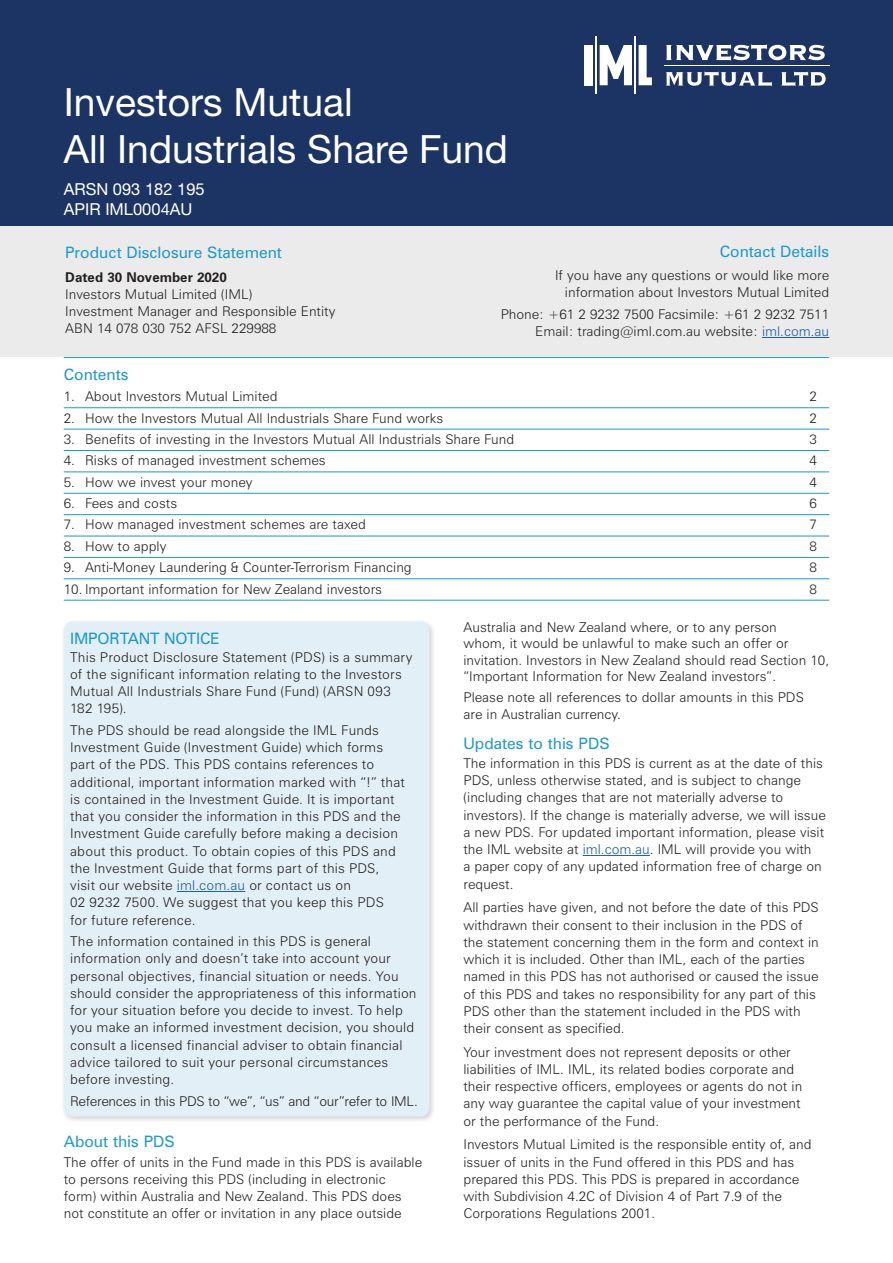
<style>
.page{position:relative;width:893px;height:1263px;background:#fff}
.page>*{position:absolute;margin:0;border:0;box-sizing:border-box;transform-origin:0 0}
.t1{font:39px/46.8px "Helvetica Neue";color:#fff}
.t2{font:16.5px/19.8px "Helvetica Neue";color:#fff}
.heading_2{font:15.75px "Zurich BT";color:#1c99cd}
.body{font:15.75px "Zurich BT";color:#1c99cd}
.body-2{font:300 13.5px/17.2px "Zurich BT";color:#231f20}
.bullets{font:300 13.5px "Zurich BT";color:#231f20}
.body-3{font:300 13.5px "Zurich BT";letter-spacing:-.02em;color:#231f20}
.body-4{font:700 13.5px "Zurich BT";color:#231f20}
.s1{color:#175d9e}
</style>
<div class="page">
<div style="left:0;top:225px;width:893px;height:132px;background:#ebebec"></div>
<div style="left:0;top:0;width:893px;height:225px;background:#1b3463"></div>
<hr style="left:64px;top:357px;width:765px;height:1px;background:#1c99cd">
<hr style="left:762px;top:337px;width:67px;height:1px;background:#175d9e">
<hr style="left:64px;top:407px;width:765px;height:1px;background:#1c99cd">
<hr style="left:64px;top:429px;width:765px;height:1px;background:#1c99cd">
<hr style="left:64px;top:450px;width:765px;height:1px;background:#1c99cd">
<hr style="left:64px;top:472px;width:765px;height:1px;background:#1c99cd">
<hr style="left:64px;top:493px;width:765px;height:1px;background:#1c99cd">
<hr style="left:64px;top:514px;width:765px;height:1px;background:#1c99cd">
<hr style="left:64px;top:536px;width:765px;height:1px;background:#1c99cd">
<hr style="left:64px;top:557px;width:765px;height:1px;background:#1c99cd">
<hr style="left:64px;top:578px;width:765px;height:1px;background:#1c99cd">
<hr style="left:64px;top:600px;width:765px;height:1px;background:#1c99cd">
<svg style="left:666px;top:44px;width:159px;height:17px"></svg>
<svg style="left:666px;top:71px;width:106px;height:15px"></svg>
<svg style="left:781px;top:71px;width:45px;height:15px"></svg>
<hr style="left:664px;top:65px;width:165px;height:1px;background:#fff">
<svg style="left:600px;top:45px;width:32px;height:40px"></svg>
<div style="left:585px;top:45px;width:8px;height:40px;background:#fff"></div>
<svg style="left:639px;top:45px;width:13px;height:40px"></svg>
<hr style="left:596px;top:36px;width:1px;height:57px;background:#fff">
<hr style="left:635px;top:36px;width:1px;height:57px;background:#fff">
<div style="left:61px;top:619px;width:375px;height:504px;background:#231f20;opacity:.2"></div>
<div style="left:64px;top:621px;width:365px;height:495px;background:#e3eff7;border-radius:9px"></div>
<hr style="left:177px;top:891px;width:68px;height:1px;background:#175d9e">
<hr style="left:583px;top:855px;width:67px;height:1px;background:#175d9e">
<p class="t1" style="left:64px;top:78px;width:446px">Investors Mutual<br>All Industrials Share Fund</p>
<p class="t2" style="left:64px;top:179px;width:142px">ARSN 093 182 195<br>APIR IML0004AU</p>
<p class="heading_2" style="left:65px;top:243px;width:218px">Product Disclosure Statement</p>
<p class="body-4" style="left:65px;top:269px;width:163px">Dated 30 November 2020</p>
<p class="body-2" style="left:65px;top:285px;width:188px">Investors Mutual Limited (IML)</p>
<p class="body-2" style="left:65px;top:303px;width:272px">Investment Manager and Responsible Entity</p>
<p class="body-2" style="left:65px;top:320px;width:213px">ABN 14 078 030 752 AFSL 229988</p>
<p class="heading_2" style="left:720px;top:241px;width:111px">Contact Details</p>
<p class="body-2" style="left:555px;top:267px;width:276px;text-align:right">If you have any questions or would like more information about Investors Mutual Limited</p>
<p class="body-2" style="left:501px;top:305px;width:330px">Phone: +61 2 9232 7500 Facsimile: +61 2 9232 7511</p>
<p class="body-2" style="left:535px;top:323px;width:295px">Email: trading@iml.com.au website: <span class="s1">iml.com.au</span></p>
<p class="heading_2" style="left:64px;top:365px;width:66px">Contents</p>
<p class="bullets" style="left:64px;top:388px;width:215px">1. About Investors Mutual Limited</p>
<p class="bullets" style="left:809px;top:388px;width:9px">2</p>
<p class="bullets" style="left:64px;top:410px;width:381px">2. How the Investors Mutual All Industrials Share Fund works</p>
<p class="bullets" style="left:809px;top:410px;width:9px">2</p>
<p class="bullets" style="left:64px;top:431px;width:452px">3. Benefits of investing in the Investors Mutual All Industrials Share Fund</p>
<p class="bullets" style="left:809px;top:431px;width:9px">3</p>
<p class="bullets" style="left:64px;top:452px;width:263px">4. Risks of managed investment schemes</p>
<p class="bullets" style="left:809px;top:452px;width:9px">4</p>
<p class="bullets" style="left:64px;top:474px;width:190px">5. How we invest your money</p>
<p class="bullets" style="left:809px;top:474px;width:9px">4</p>
<p class="bullets" style="left:64px;top:495px;width:115px">6. Fees and costs</p>
<p class="bullets" style="left:809px;top:495px;width:9px">6</p>
<p class="bullets" style="left:64px;top:516px;width:304px">7. How managed investment schemes are taxed</p>
<p class="bullets" style="left:809px;top:516px;width:9px">7</p>
<p class="bullets" style="left:64px;top:538px;width:104px">8. How to apply</p>
<p class="bullets" style="left:809px;top:538px;width:9px">8</p>
<p class="bullets" style="left:64px;top:559px;width:350px">9. Anti-Money Laundering &amp; Counter-Terrorism Financing</p>
<p class="bullets" style="left:809px;top:559px;width:9px">8</p>
<p class="bullets" style="left:64px;top:581px;width:320px">10. Important information for New Zealand investors</p>
<p class="bullets" style="left:809px;top:581px;width:9px">8</p>
<p class="heading_2" style="left:70px;top:629px;width:151px">IMPORTANT NOTICE</p>
<p class="body-2" style="left:70px;top:648px;width:344px">This Product Disclosure Statement (PDS) is a summary of the significant information relating to the Investors Mutual All Industrials Share Fund (Fund) (ARSN 093<br>182 195).</p>
<p class="body-2" style="left:70px;top:721px;width:336px">The PDS should be read alongside the IML Funds Investment Guide (Investment Guide) which forms part of the PDS. This PDS contains references to additional, important information marked with “!” that is contained in the Investment Guide. It is important that you consider the information in this PDS and the Investment Guide carefully before making a decision about this product. To obtain copies of this PDS and the Investment Guide that forms part of this PDS, visit our website <span class="s1">iml.com.au</span> or contact us on<br>02 9232 7500. We suggest that you keep this PDS<br>for future reference.</p>
<p class="body-2" style="left:70px;top:933px;width:348px">The information contained in this PDS is general information only and doesn’t take into account your personal objectives, financial situation or needs. You should consider the appropriateness of this information for your situation before you decide to invest. To help you make an informed investment decision, you should consult a licensed financial adviser to obtain financial advice tailored to suit your personal circumstances before investing.</p>
<p class="body-3" style="left:70px;top:1093px;width:349px">References in this PDS to “we”, “us” and “our”refer to IML.</p>
<p class="body" style="left:64px;top:1132px;width:113px">About this PDS</p>
<p class="body-2" style="left:64px;top:1153px;width:360px">The offer of units in the Fund made in this PDS is available to persons receiving this PDS (including in electronic<br>form) within Australia and New Zealand. This PDS does not constitute an offer or invitation in any place outside</p>
<p class="body-2" style="left:463px;top:619px;width:367px;line-height:16.5px">Australia and New Zealand where, or to any person<br>whom, it would be unlawful to make such an offer or invitation. Investors in New Zealand should read Section 10, “Important Information for New Zealand investors”.</p>
<p class="body-2" style="left:463px;top:689px;width:342px;line-height:16.8px">Please note all references to dollar amounts in this PDS are in Australian currency.</p>
<p class="heading_2" style="left:463px;top:733px;width:148px">Updates to this PDS</p>
<p class="body-2" style="left:463px;top:754px;width:364px">The information in this PDS is current as at the date of this PDS, unless otherwise stated, and is subject to change (including changes that are not materially adverse to investors). If the change is materially adverse, we will issue a new PDS. For updated important information, please visit the IML website at <span class="s1">iml.com.au</span>. IML will provide you with<br>a paper copy of any updated information free of charge on request.</p>
<p class="body-2" style="left:463px;top:899px;width:357px">All parties have given, and not before the date of this PDS withdrawn their consent to their inclusion in the PDS of the statement concerning them in the form and context in which it is included. Other than IML, each of the parties named in this PDS has not authorised or caused the issue of this PDS and takes no responsibility for any part of this PDS other than the statement included in the PDS with their consent as specified.</p>
<p class="body-2" style="left:463px;top:1043px;width:340px">Your investment does not represent deposits or other liabilities of IML. IML, its related bodies corporate and their respective officers, employees or agents do not in any way guarantee the capital value of your investment or the performance of the Fund.</p>
<p class="body-2" style="left:463px;top:1136px;width:350px">Investors Mutual Limited is the responsible entity of, and issuer of units in the Fund offered in this PDS and has prepared this PDS. This PDS is prepared in accordance with Subdivision 4.2C of Division 4 of Part 7.9 of the Corporations Regulations 2001.</p>
</div>
